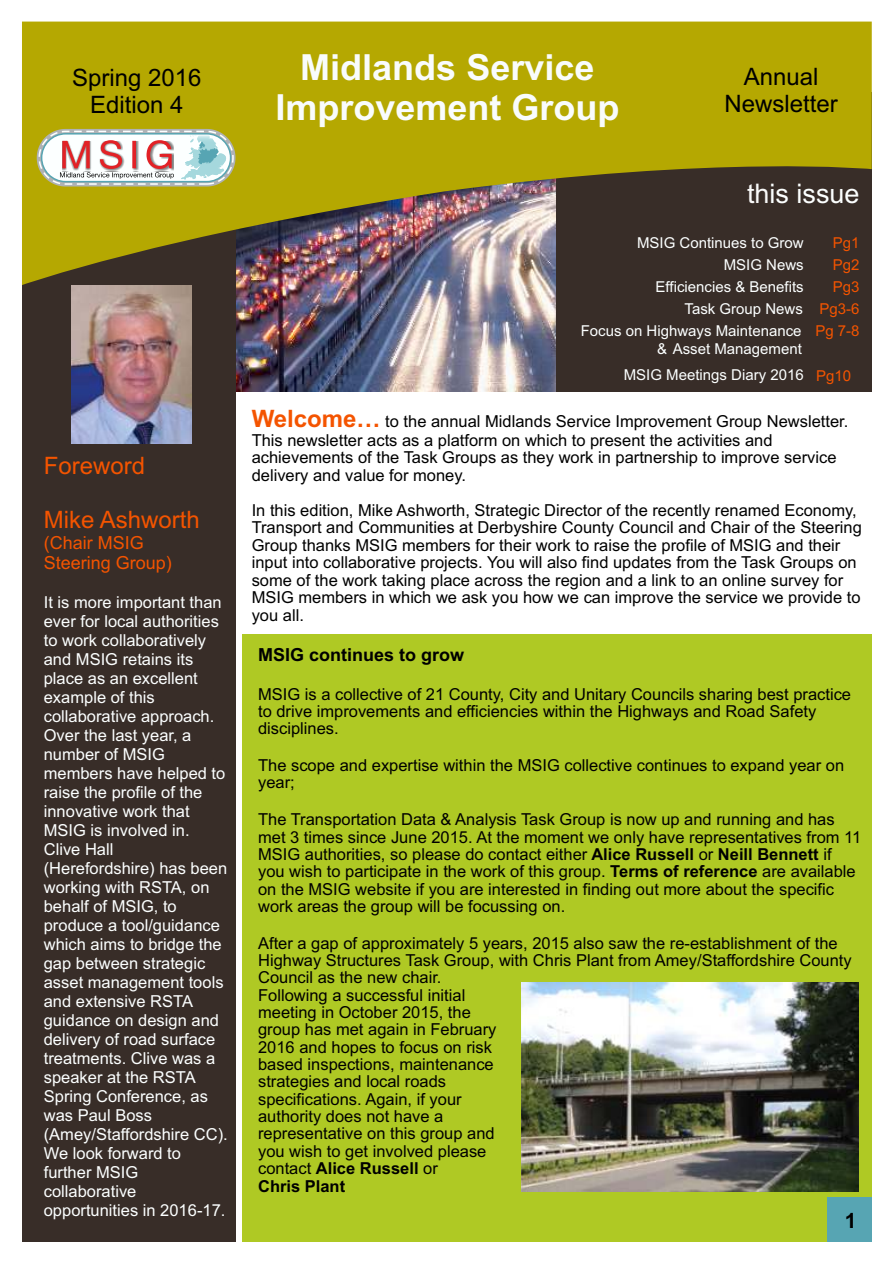
<style>
.page{position:relative;width:893px;height:1263px;background:#fff}
.page>*{position:absolute;margin:0;border:0;box-sizing:border-box;transform-origin:0 0}
.t1{font:700 36px/40.2px "Arial";color:#f9fcfc;text-align:center}
.t2{font:27px "Arial";color:#fcffff}
.t3{font:24px/26.8px "Arial";color:#000;text-align:center}
.t4{font:24px "Arial";color:#f45400}
.t5{font:700 21px "Arial";color:#000}
.t6{font:18px/20.1px "Arial";color:#f45400}
.t7{font:700 18px "Arial";color:#000}
.t8{font:16.5px/17.4px "Arial";color:#000}
.t9{font:16.5px/19px "Arial";color:#fcffff}
.t10{font:15px/22.2px "Arial";color:#fcffff;text-align:right}
.t11{font:15px/22.2px "Arial";color:#f45400;text-align:right}
.s1{color:#f9f9f9}
.s2{font-weight:700;font-size:24px;color:#f45400}
.s3{font-weight:700}
</style>
<div class="page">
<img style="left:235px;top:285px;width:322px;height:107px">
<div style="left:243px;top:634px;width:629px;height:607px;background:#afc924"></div>
<div style="left:22px;top:142px;width:213px;height:1100px;background:#382d28"></div>
<div style="left:556px;top:92px;width:316px;height:299px;background:#382d28"></div>
<svg style="left:22px;top:22px;width:850px;height:263px;fill:#b5a801"></svg>
<div style="left:828px;top:1197px;width:44px;height:44px;background:#57a5b3"></div>
<img style="left:72px;top:286px;width:120px;height:157px">
<svg style="left:37px;top:129px;width:198px;height:58px;background:#d2c8be"></svg>
<div style="left:41px;top:133px;width:190px;height:49px;border:2px solid #57a5b3;border-radius:24px"></div>
<img style="left:522px;top:982px;width:336px;height:209px">
<h1 class="t1" style="left:275px;top:51px;width:346px">Midlands Service<br>Improvement Group</h1>
<h3 class="t3" style="left:72px;top:66px;width:131px">Spring 2016<br>Edition 4</h3>
<h3 class="t3" style="left:724px;top:65px;width:115px">Annual<br>Newsletter</h3>
<h3 class="t4" style="left:44px;top:457px;width:103px">Foreword</h3>
<h3 class="t4" style="left:44px;top:510px;width:158px">Mike Ashworth</h3>
<p class="t6" style="left:44px;top:534px;width:130px">(Chair MSIG<br>Steering Group)</p>
<p class="t9" style="left:44px;top:594px;width:185px">It is more important than ever for local authorities to work collaboratively and MSIG retains its place as an excellent example of this collaborative approach.<br>Over the last year, a number of MSIG members have helped to raise the profile of the innovative work that<br>MSIG is involved in.<br>Clive Hall (Herefordshire) has been working with RSTA, on behalf of MSIG, to produce a tool/guidance which aims to bridge the gap between strategic asset management tools and extensive RSTA guidance on design and delivery of road surface treatments. Clive was a speaker at the RSTA<br>Spring Conference, as was Paul Boss (Amey/Staffordshire CC).<br>We look forward to further MSIG collaborative opportunities in 2016-17.</p>
<h2 class="t2" style="left:747px;top:184px;width:114px"><span class="s1">th</span>is issue</h2>
<p class="t10" style="left:581px;top:233px;width:225px">MSIG Continues to Grow<br>MSIG News<br>Efficiencies &amp; Benefits<br>Task Group News<br>Focus on Highways Maintenance</p>
<p class="t10" style="left:624px;top:337px;width:182px;line-height:26.4px">&amp; Asset Management<br>MSIG Meetings Diary 2016</p>
<p class="t11" style="left:815px;top:233px;width:46px">Pg1<br>Pg2<br>Pg3<br>Pg3-6<br>Pg 7-8</p>
<p class="t11" style="left:816px;top:366px;width:37px">Pg10</p>
<p class="t8" style="left:252px;top:413px;width:598px;line-height:19px"><span class="s2">Welcome…</span> to the annual Midlands Service Improvement Group Newsletter.<br>This newsletter acts as a platform on which to present the activities and</p>
<p class="t8" style="left:252px;top:450px;width:586px">achievements of the Task Groups as they work in partnership to improve service delivery and value for money.</p>
<p class="t8" style="left:252px;top:503px;width:612px">In this edition, Mike Ashworth, Strategic Director of the recently renamed Economy, Transport and Communities at Derbyshire County Council and Chair of the Steering Group thanks MSIG members for their work to raise the profile of MSIG and their input into collaborative projects. You will also find updates from the Task Groups on some of the work taking place across the region and a link to an online survey for MSIG members in which we ask you how we can improve the service we provide to you all.</p>
<p class="t7" style="left:258px;top:648px;width:208px">MSIG continues to grow</p>
<p class="t8" style="left:258px;top:686px;width:595px">MSIG is a collective of 21 County, City and Unitary Councils sharing best practice to drive improvements and efficiencies within the Highways and Road Safety disciplines.</p>
<p class="t8" style="left:258px;top:758px;width:588px">The scope and expertise within the MSIG collective continues to expand year on year;</p>
<p class="t8" style="left:258px;top:812px;width:605px">The Transportation Data &amp; Analysis Task Group is now up and running and has met 3 times since June 2015. At the moment we only have representatives from 11<br>MSIG authorities, so please do contact either <span class="s3">Alice Russell</span> or <span class="s3">Neill Bennett</span> if you wish to participate in the work of this group. <span class="s3">Terms of reference</span> are available on the MSIG website if you are interested in finding out more about the specific work areas the group will be focussing on.</p>
<p class="t8" style="left:258px;top:936px;width:595px">After a gap of approximately 5 years, 2015 also saw the re-establishment of the Highway Structures Task Group, with Chris Plant from Amey/Staffordshire County Council as the new chair.<br>Following a successful initial<br>meeting in October 2015, the<br>group has met again in February<br>2016 and hopes to focus on risk<br>based inspections, maintenance<br>strategies and local roads<br>specifications. Again, if your<br>authority does not have a<br>representative on this group and<br>you wish to get involved please<br>contact <span class="s3">Alice Russell</span> or<br><span class="s3">Chris Plant</span></p>
<p class="t5" style="left:845px;top:1213px;width:13px">1</p>
</div>
